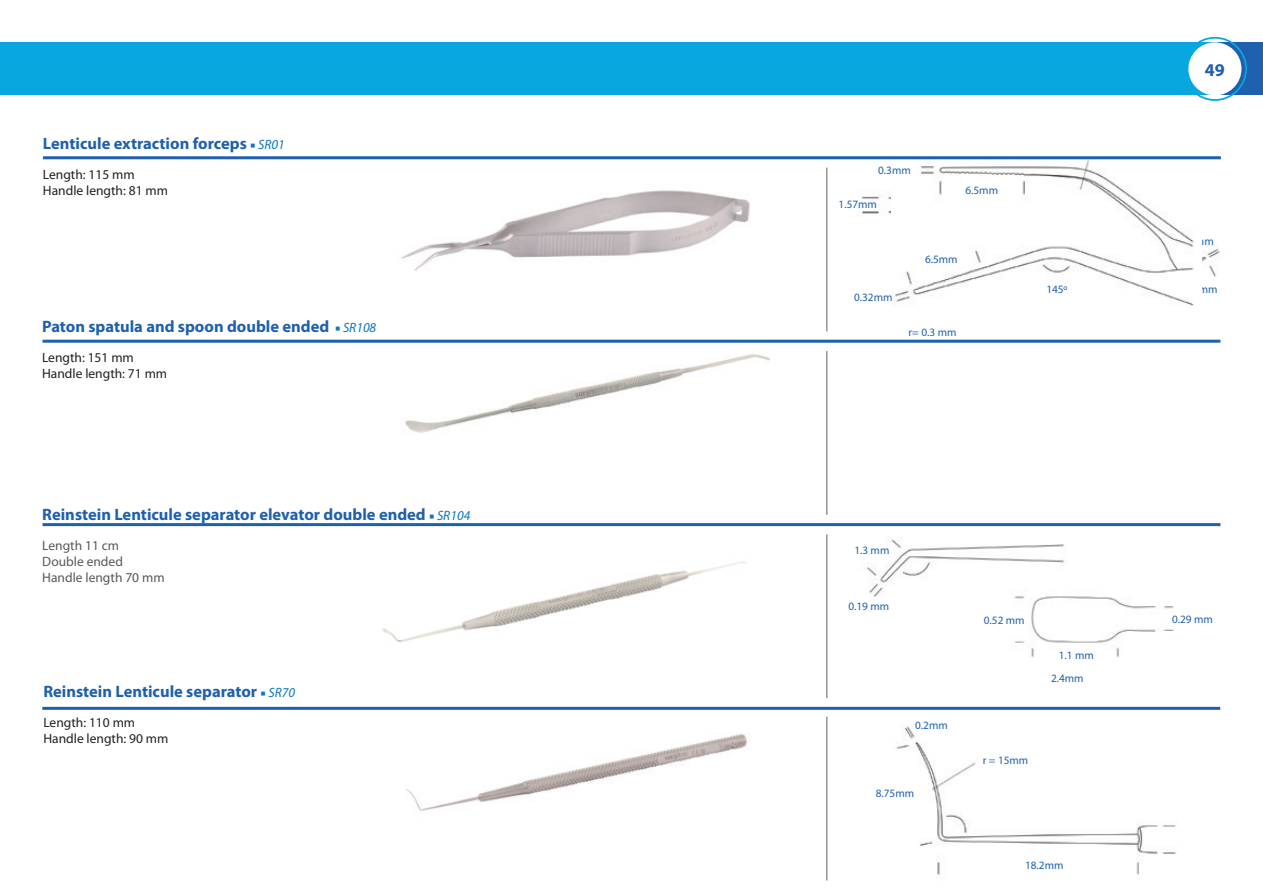
<style>
.page{position:relative;width:1263px;height:893px;background:#fff}
.page>*{position:absolute;margin:0;border:0;box-sizing:border-box;transform-origin:0 0}
.t1{font:700 18px "Myriad Pro";color:#1e60ae}
.t2{font:700 16.5px "Myriad Pro";color:#1e60ae}
.t3{font:13.5px/16.2px "Myriad Pro";color:#231f20}
.t4{font:13.5px/16.2px "Myriad Pro";color:#57585a}
.t5{font:11.25px "Myriad Pro";color:#1e60ae}
.s1{font-family:"Minion Pro";font-weight:400;font-size:13.5px;color:#0c77be}
.s2{font-weight:400;font-style:italic;font-size:13.5px;color:#0c77be}
</style>
<div class="page">
<img style="left:1202px;top:248px;width:18px;height:29px">
<img style="left:861px;top:196px;width:30px;height:18px">
<img style="left:401px;top:190px;width:349px;height:81px">
<img style="left:891px;top:159px;width:311px;height:147px">
<img style="left:406px;top:734px;width:341px;height:78px">
<img style="left:897px;top:726px;width:279px;height:149px">
<img style="left:834px;top:526px;width:248px;height:71px">
<img style="left:1004px;top:589px;width:170px;height:69px">
<img style="left:382px;top:561px;width:366px;height:82px">
<div style="left:0;top:43px;width:1263px;height:52px;background:#08a7e0"></div>
<div style="left:1215px;top:43px;width:48px;height:52px;background:#1e60ae"></div>
<div style="left:1188px;top:42px;width:53px;height:53px;background:#fff;border-radius:50%"></div>
<div style="left:1183px;top:37px;width:64px;height:64px;border:2px solid #08a7e0;border-radius:50%"></div>
<hr style="left:43px;top:156px;width:1178px;height:3px;background:#1e60ae">
<img style="left:405px;top:354px;width:366px;height:79px">
<hr style="left:43px;top:340px;width:1177px;height:3px;background:#1e60ae">
<hr style="left:43px;top:523px;width:1177px;height:3px;background:#1e60ae">
<hr style="left:42px;top:707px;width:1178px;height:3px;background:#1e60ae">
<hr style="left:826px;top:168px;width:1px;height:163px;background:#939498">
<hr style="left:826px;top:351px;width:1px;height:164px;background:#939498">
<hr style="left:826px;top:534px;width:1px;height:164px;background:#939498">
<hr style="left:826px;top:717px;width:1px;height:163px;background:#939498">
<p class="t2" style="left:43px;top:132px;width:243px">Lenticule extraction forceps <span class="s1">■</span> <span class="s2">SR01</span></p>
<p class="t3" style="left:43px;top:166px;width:127px">Length: 115 mm<br>Handle length: 81 mm</p>
<p class="t5" style="left:878px;top:163px;width:34px">0.3mm</p>
<p class="t5" style="left:838px;top:198px;width:40px">1.57mm</p>
<p class="t5" style="left:965px;top:183px;width:34px">6.5mm</p>
<p class="t5" style="left:854px;top:291px;width:40px">0.32mm</p>
<p class="t5" style="left:925px;top:252px;width:34px">6.5mm</p>
<p class="t2" style="left:42px;top:315px;width:336px">Paton spatula and spoon double ended <span class="s1">■</span> <span class="s2">SR108</span></p>
<p class="t5" style="left:909px;top:325px;width:49px">r= 0.3 mm</p>
<p class="t3" style="left:42px;top:349px;width:127px">Length: 151 mm<br>Handle length: 71 mm</p>
<p class="t5" style="left:1046px;top:282px;width:23px">145º</p>
<p class="t2" style="left:42px;top:503px;width:429px">Reinstein Lenticule separator elevator double ended <span class="s1">■</span> <span class="s2">SR104</span></p>
<p class="t4" style="left:42px;top:537px;width:124px">Length 11 cm<br>Double ended<br>Handle length 70 mm</p>
<p class="t5" style="left:854px;top:543px;width:37px">1.3 mm</p>
<p class="t5" style="left:848px;top:599px;width:42px">0.19 mm</p>
<p class="t2" style="left:43px;top:680px;width:253px">Reinstein Lenticule separator <span class="s1">■</span> <span class="s2">SR70</span></p>
<p class="t3" style="left:43px;top:714px;width:127px">Length: 110 mm<br>Handle length: 90 mm</p>
<p class="t5" style="left:915px;top:719px;width:34px">0.2mm</p>
<p class="t5" style="left:876px;top:787px;width:40px">8.75mm</p>
<p class="t5" style="left:984px;top:613px;width:42px">0.52 mm</p>
<p class="t5" style="left:1059px;top:648px;width:37px">1.1 mm</p>
<p class="t5" style="left:1051px;top:671px;width:34px">2.4mm</p>
<p class="t5" style="left:983px;top:754px;width:47px">r = 15mm</p>
<p class="t5" style="left:1025px;top:858px;width:40px">18.2mm</p>
<p class="t1" style="left:1205px;top:58px;width:21px">49</p>
<p class="t5" style="left:1172px;top:612px;width:42px">0.29 mm</p>
</div>
